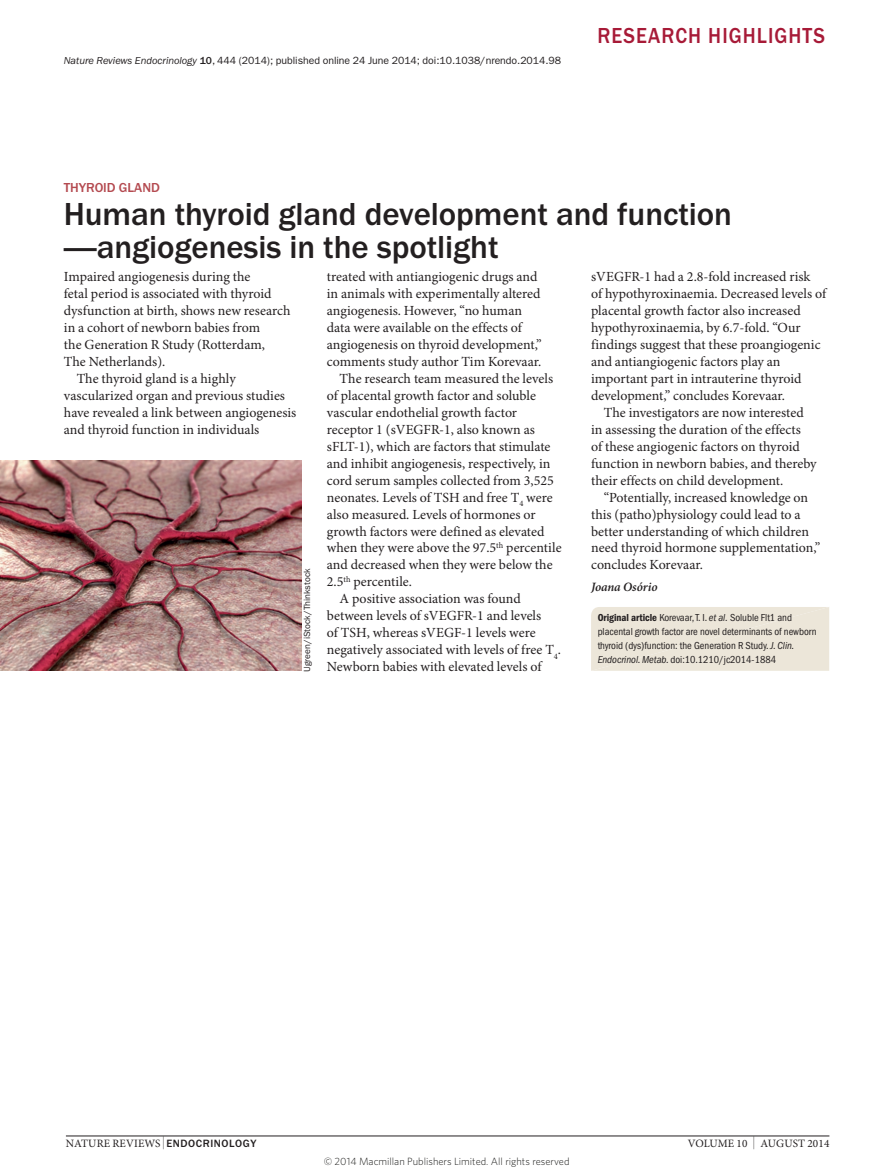
<style>
.page{position:relative;width:893px;height:1174px;background:#fff}
.page>*{position:absolute;margin:0;border:0;box-sizing:border-box;transform-origin:0 0}
.Title{font:500 33px/33px "ITC Franklin Gothic Std";letter-spacing:-.005em;color:#231f20}
.t1{font:500 22.5px "ITC Franklin Gothic Std";letter-spacing:.05em;color:#a71a37;scale:.9 1}
.Body_text{font:13.95px/17px "Minion Pro";color:#231f20}
.Body_first{font:13.95px/17px "Minion Pro";color:#231f20}
.Strapline{font:500 13.5px "ITC Franklin Gothic Std";letter-spacing:-.005em;color:#b44a50}
.Authors{font:italic 600 12.75px "Minion Pro";letter-spacing:-.005em;color:#231f20}
.t2{font:11.25px "Minion Pro";letter-spacing:.01em;color:#231f20}
.References{font:condensed 10.5px/14.2px "ITC Franklin Gothic Std";letter-spacing:-.005em;color:#231f20}
.Citation_line{font:10.5px "ITC Franklin Gothic Std";letter-spacing:-.005em;color:#231f20}
.t3{font:300 10.5px "Whitney";color:#1d1d1b}
.Figure_credit{font:9px "ITC Franklin Gothic Std";color:#231f20}
.s1{font-style:italic}
.s2{font-weight:500}
.s3{font-family:"ITC Franklin Gothic Std Dm Cd";font-stretch:normal}
.s4{font-size:12.9px}
.s5{font-family:"ITC Franklin Gothic Std";font-weight:500;font-size:10.95px}
</style>
<div class="page">
<hr style="left:66px;top:1135px;width:763px;height:1px;background:#231f20">
<div style="left:591px;top:607px;width:238px;height:64px;background:#ece6d9"></div>
<img style="left:0;top:461px;width:302px;height:210px">
<p class="Citation_line" style="left:64px;top:54px;width:499px"><span class="s1">Nature Reviews Endocrinology</span> <span class="s2">10</span>, 444 (2014); published online 24 June 2014; doi:10.1038/nrendo.2014.98</p>
<p class="t1" style="left:598px;top:22px;width:254px">RESEARCH HIGHLIGHTS</p>
<p class="Strapline" style="left:64px;top:180px;width:98px">THYROID GLAND</p>
<p class="Title" style="left:64px;top:198px;width:670px">Human thyroid gland development and function —angiogenesis in the spotlight</p>
<p class="Body_first" style="left:64px;top:269px;width:228px">Impaired angiogenesis during the<br>fetal period is associated with thyroid dysfunction at birth, shows new research in a cohort of newborn babies from<br>the Generation R Study (Rotterdam, The Netherlands).</p>
<p class="Body_text" style="left:64px;top:370px;width:234px;text-indent:13px">The thyroid gland is a highly vascularized organ and previous studies have revealed a link between angiogenesis and thyroid function in individuals</p>
<p class="Body_text" style="left:327px;top:269px;width:216px">treated with antiangiogenic drugs and in animals with experimentally altered angiogenesis. However, “no human data were available on the effects of angiogenesis on thyroid development,” comments study author Tim Korevaar.</p>
<p class="Body_text" style="left:327px;top:370px;width:236px;text-indent:13px">The research team measured the levels of placental growth factor and soluble vascular endothelial growth factor receptor 1 (sVEGFR-1, also known as sFLT-1), which are factors that stimulate and inhibit angiogenesis, respectively, in cord serum samples collected from 3,525 neonates. Levels of TSH and free T<sub>4</sub> were also measured. Levels of hormones or growth factors were defined as elevated when they were above the 97.5<sup>th</sup> percentile and decreased when they were below the 2.5<sup>th</sup> percentile.</p>
<p class="Body_text" style="left:327px;top:591px;width:236px;text-indent:13px">A positive association was found between levels of sVEGFR-1 and levels<br>of TSH, whereas sVEGF-1 levels were negatively associated with levels of free T<sub>4</sub>.<br>Newborn babies with elevated levels of</p>
<p class="Body_text" style="left:591px;top:269px;width:237px">sVEGFR-1 had a 2.8-fold increased risk<br>of hypothyroxinaemia. Decreased levels of placental growth factor also increased hypothyroxinaemia, by 6.7-fold. “Our findings suggest that these proangiogenic and antiangiogenic factors play an important part in intrauterine thyroid development,” concludes Korevaar.</p>
<p class="Body_text" style="left:591px;top:404px;width:227px;text-indent:13px">The investigators are now interested in assessing the duration of the effects<br>of these angiogenic factors on thyroid function in newborn babies, and thereby their effects on child development.</p>
<p class="Body_text" style="left:591px;top:489px;width:231px;text-indent:13px">“Potentially, increased knowledge on this (patho)physiology could lead to a better understanding of which children need thyroid hormone supplementation,” concludes Korevaar.</p>
<p class="Authors" style="left:591px;top:579px;width:68px">Joana Osório</p>
<p class="References" style="left:598px;top:610px;width:220px"><span class="s3">Original article</span> Korevaar, T. I. <span class="s1">et al.</span> Soluble Flt1 and placental growth factor are novel determinants of newborn thyroid (dys)function: the Generation R Study. <span class="s1">J. Clin.<br>Endocrinol. Metab.</span> doi:10.1210/jc2014-1884</p>
<p class="Figure_credit" style="left:302px;top:672px;width:105px;rotate:-90deg">Ugreen/iStock/Thinkstock</p>
<p class="t2" style="left:66px;top:1136px;width:192px">NATURE REVIEWS <span class="s4">|</span> <span class="s5">ENDOCRINOLOGY</span></p>
<p class="t2" style="left:688px;top:1136px;width:143px">VOLUME 10 <span class="s4">|</span> AUGUST 2014</p>
<p class="t3" style="left:324px;top:1154px;width:247px">© 2014 Macmillan Publishers Limited. All rights reserved</p>
</div>
